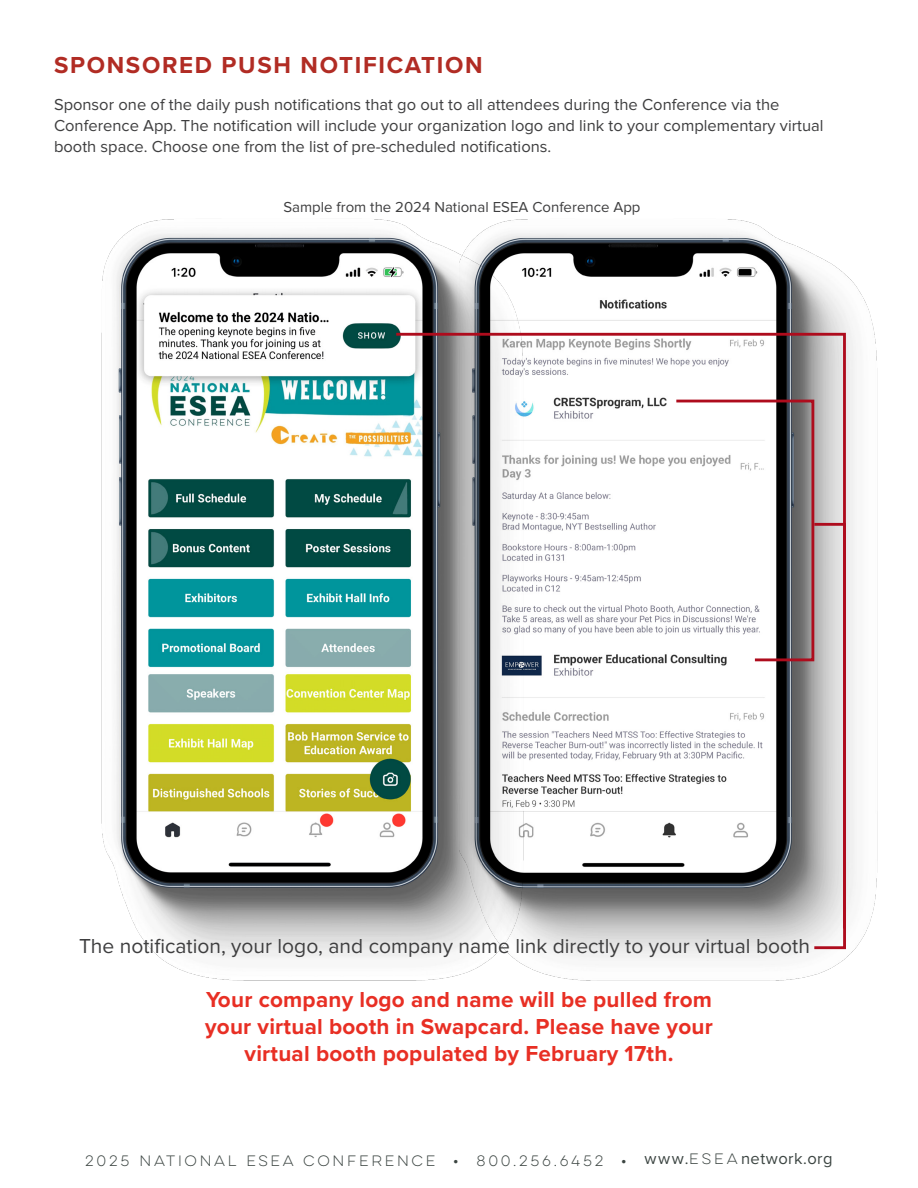
<style>
.page{position:relative;width:918px;height:1188px;background:#fff}
.page>*{position:absolute;margin:0;border:0;box-sizing:border-box;transform-origin:0 0}
.t1{font:700 24px "Proxima Nova";letter-spacing:.07em;color:#b12c24}
.t2{font:700 22.5px/27px "Proxima Nova";letter-spacing:.01em;color:#e82f24;text-align:center}
.t3{font:21px "Proxima Nova";color:#3e3e3f}
.t4{font:16.5px/21px "Proxima Nova";color:#3e3e3f}
.t5{font:15px "Proxima Nova";color:#3e3e3f}
.t6{font:13.5px "Lulo Clean One";color:#3c4542}
.s1{font-family:"Proxima Nova";font-size:16.5px}
</style>
<div class="page">
<img style="left:101px;top:219px;width:358px;height:762px">
<img style="left:459px;top:219px;width:419px;height:762px">
<svg style="left:393px;top:331px;width:454px;height:600px"></svg>
<p class="t1" style="left:54px;top:47px;width:430px">SPONSORED PUSH NOTIFICATION</p>
<p class="t4" style="left:54px;top:95px;width:771px">Sponsor one of the daily push notifications that go out to all attendees during the Conference via the<br>Conference App. The notification will include your organization logo and link to your complementary virtual booth space. Choose one from the list of pre-scheduled notifications.</p>
<p class="t5" style="left:283px;top:201px;width:359px">Sample from the 2024 National ESEA Conference App</p>
<p class="t3" style="left:79px;top:936px;width:732px">The notification, your logo, and company name link directly to your virtual booth</p>
<p class="t2" style="left:205px;top:986px;width:509px">Your company logo and name will be pulled from your virtual booth in Swapcard. Please have your virtual booth populated by February 17th.</p>
<p class="t6" style="left:85px;top:1151px;width:749px">2025 NATIONAL ESEA CONFERENCE • 800.256.6452 • <span class="s1">www.</span>ESEA<span class="s1">network.org</span></p>
</div>
